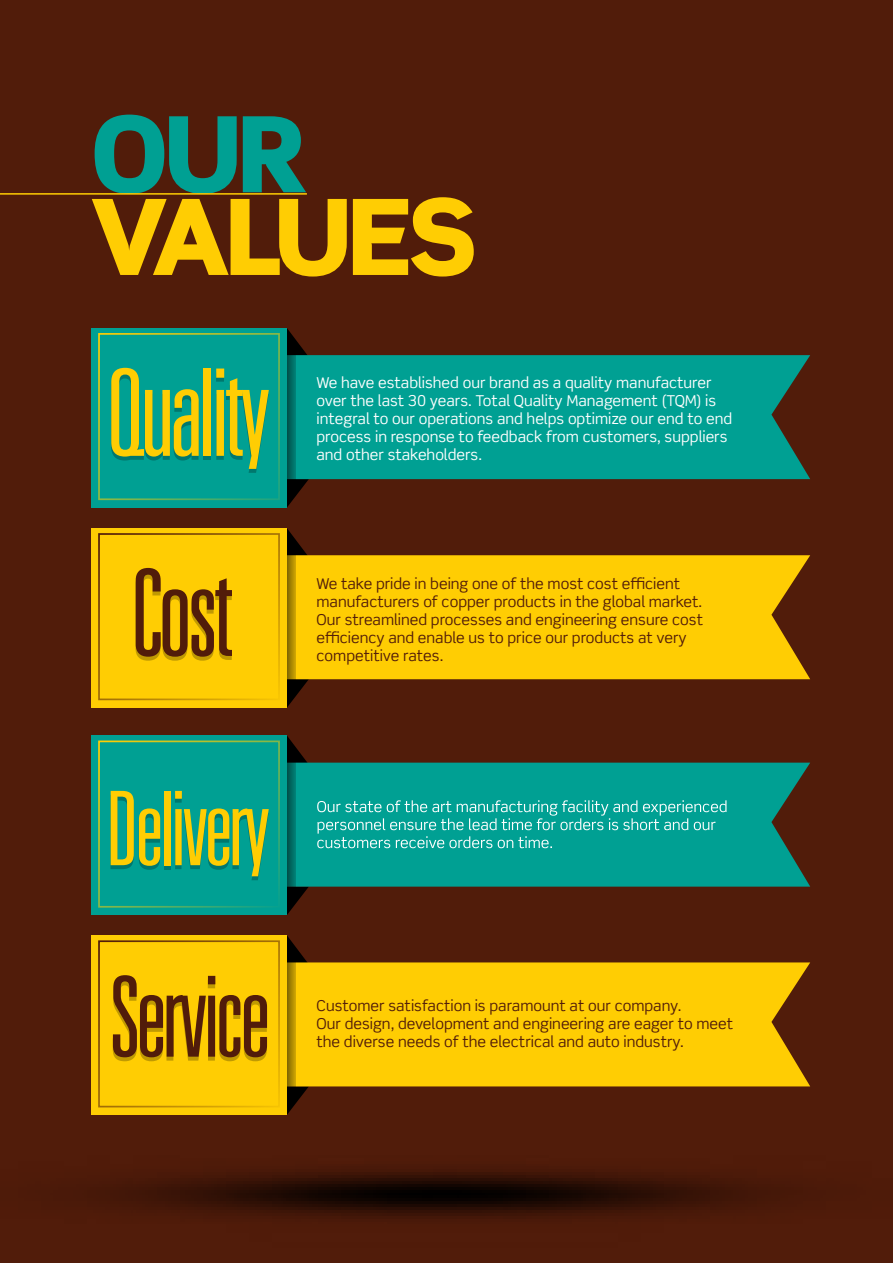
<style>
.page{position:relative;width:893px;height:1263px;background:#511c0a}
.page>*{position:absolute;margin:0;border:0;box-sizing:border-box;transform-origin:0 0}
.t1{font:300 ultra-condensed 120.9px "Univers LT Std";letter-spacing:-.04em;color:#ffcd03}
.t2{font:300 ultra-condensed 120.9px "Univers LT Std";color:#511c0a}
.t3{font:300 ultra-condensed 111.9px "Univers LT Std";letter-spacing:-.04em;color:#511c0a}
.t4{font:900 105.45px "Scene Pro";color:#ffcd03}
.t5{font:900 105.45px "Scene Pro";color:#00a093}
.t6{font:300 ultra-condensed 102.9px "Univers LT Std";letter-spacing:-.04em;color:#ffcd03}
.t7{font:15px/18px "Scene Pro";color:#511c0a}
.t8{font:15px/18px "Scene Pro";color:#fff}
</style>
<div class="page">
<svg style="left:287px;top:479px;width:22px;height:28px"></svg>
<svg style="left:287px;top:679px;width:22px;height:29px"></svg>
<svg style="left:287px;top:887px;width:22px;height:28px"></svg>
<svg style="left:287px;top:328px;width:20px;height:27px"></svg>
<svg style="left:287px;top:528px;width:20px;height:27px"></svg>
<svg style="left:287px;top:736px;width:22px;height:27px"></svg>
<svg style="left:287px;top:936px;width:20px;height:26px"></svg>
<div style="left:296px;top:355px;width:514px;height:124px;background:#00a093"></div>
<div style="left:296px;top:555px;width:514px;height:124px;background:#ffcd03"></div>
<div style="left:287px;top:763px;width:523px;height:124px;background:#00a093"></div>
<div style="left:296px;top:962px;width:514px;height:104px;background:#ffcd03"></div>
<svg style="left:287px;top:355px;width:9px;height:124px"></svg>
<svg style="left:287px;top:555px;width:9px;height:124px"></svg>
<svg style="left:287px;top:763px;width:9px;height:123px"></svg>
<svg style="left:287px;top:962px;width:9px;height:104px"></svg>
<div style="left:91px;top:328px;width:196px;height:180px;background:#00a093"></div>
<div style="left:91px;top:528px;width:196px;height:180px;background:#ffcd03"></div>
<div style="left:91px;top:735px;width:196px;height:180px;background:#00a093"></div>
<div style="left:91px;top:935px;width:196px;height:180px;background:#ffcd03"></div>
<div style="left:98px;top:533px;width:182px;height:167px;border:2px solid #511c0a"></div>
<div style="left:98px;top:940px;width:182px;height:167px;border:2px solid #511c0a"></div>
<svg style="left:317px;top:800px;width:409px;height:48px;background:#24ada2"></svg>
<img style="left:96px;top:1066px;width:714px;height:153px">
<hr style="left:0;top:193px;width:307px;height:2px;background:#ffcd03">
<h3 class="t5" style="left:91px;top:86px;width:72px">OUR</h3>
<h3 class="t4" style="left:91px;top:169px;width:250px">VALUES</h3>
<h1 class="t1" style="left:105px;top:350px;width:167px">Quality</h1>
<h1 class="t2" style="left:130px;top:550px;width:106px">Cost</h1>
<p class="t8" style="left:317px;top:373px;width:417px">We have established our brand as a quality manufacturer over the last 30 years. Total Quality Management (TQM) is integral to our operations and helps optimize our end to end process in response to feedback from customers, suppliers and other stakeholders.</p>
<p class="t7" style="left:317px;top:574px;width:388px">We take pride in being one of the most cost efficient manufacturers of copper products in the global market.<br>Our streamlined processes and engineering ensure cost efficiency and enable us to price our products at very competitive rates.</p>
<h3 class="t6" style="left:105px;top:775px;width:167px">Delivery</h3>
<h2 class="t3" style="left:109px;top:959px;width:163px">Service</h2>
<p class="t7" style="left:317px;top:996px;width:418px">Customer satisfaction is paramount at our company.<br>Our design, development and engineering are eager to meet the diverse needs of the electrical and auto industry.</p>
</div>
